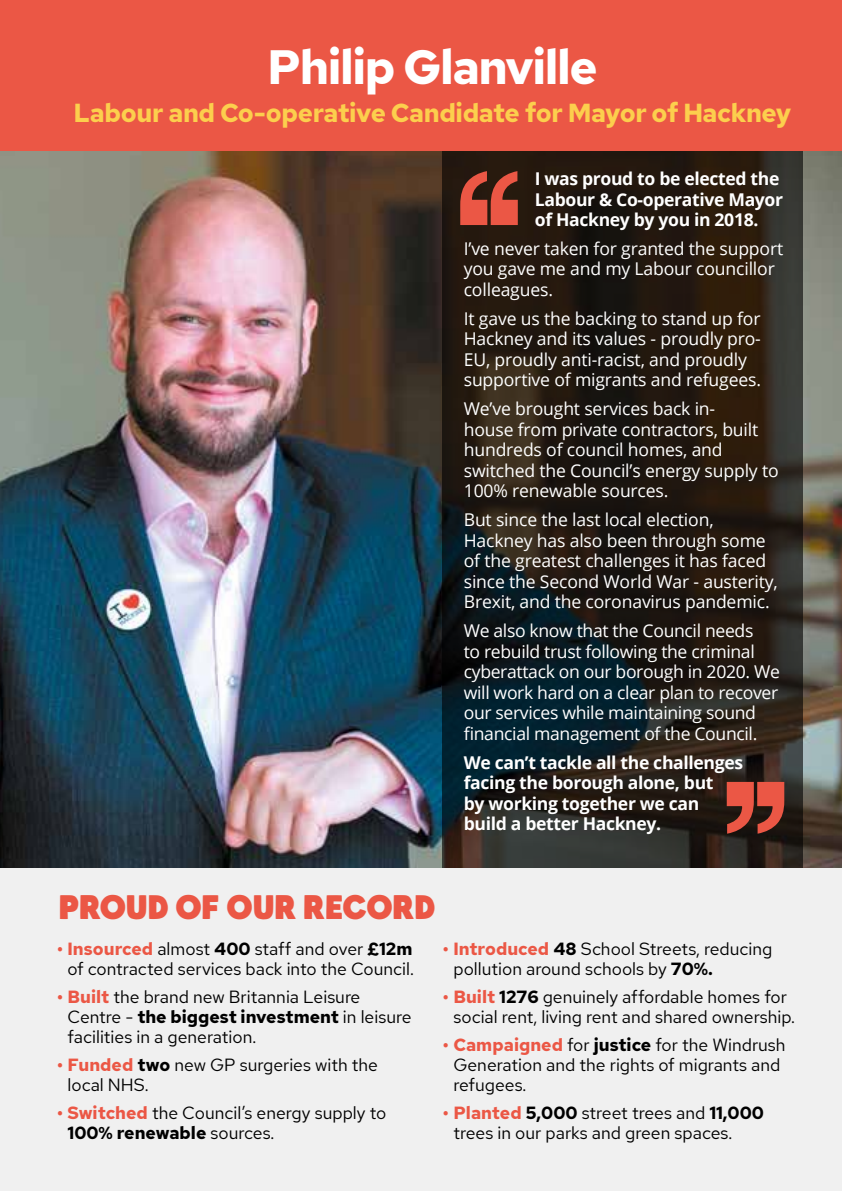
<style>
.page{position:relative;width:842px;height:1191px;background:#fff}
.page>*{position:absolute;margin:0;border:0;box-sizing:border-box;transform-origin:0 0}
.t1{font:700 48px "Red Hat Text";letter-spacing:-.03em;color:#fff}
.t2{font:34px "Crunold";color:#eb5745}
.t3{font:700 26px "Red Hat Text";letter-spacing:-.015em;color:#fccf4d}
.t4{font:17.6px/20.6px "Open Sans";letter-spacing:-.01em;color:#fff}
.t5{font:17.6px/20px "Red Hat Text";color:#000}
.t6{font:700 17.6px/20.6px "Open Sans";letter-spacing:-.02em;color:#fff}
.s1{font-weight:700;color:#eb5745}
.s2{font-weight:700}
</style>
<div class="page">
<img style="left:0;top:150px;width:842px;height:719px">
<svg style="left:442px;top:150px;width:360px;height:719px;background:#211d18"></svg>
<div style="left:0;top:0;width:842px;height:150px;background:#eb5745"></div>
<svg style="left:460px;top:171px;width:58px;height:54px;background:#a84232"></svg>
<svg style="left:727px;top:782px;width:57px;height:51px;background:#a94233"></svg>
<div style="left:0;top:869px;width:842px;height:322px;background:#f0f0f0"></div>
<h1 class="t1" style="left:267px;top:35px;width:332px">Philip Glanville</h1>
<h3 class="t3" style="left:74px;top:96px;width:719px">Labour and Co-operative Candidate for Mayor of Hackney</h3>
<p class="t6" style="left:535px;top:168px;width:250px">I was proud to be elected the<br>Labour &amp; Co-operative Mayor of Hackney by you in 2018.</p>
<p class="t4" style="left:464px;top:238px;width:321px">I’ve never taken for granted the support you gave me and my Labour councillor colleagues.</p>
<p class="t4" style="left:464px;top:307px;width:299px">It gave us the backing to stand up for Hackney and its values - proudly pro-EU, proudly anti-racist, and proudly supportive of migrants and refugees.</p>
<p class="t4" style="left:464px;top:398px;width:316px">We’ve brought services back in-<br>house from private contractors, built hundreds of council homes, and switched the Council’s energy supply to 100% renewable sources.</p>
<p class="t4" style="left:464px;top:509px;width:316px">But since the last local election, Hackney has also been through some of the greatest challenges it has faced since the Second World War - austerity, Brexit, and the coronavirus pandemic.</p>
<p class="t4" style="left:464px;top:620px;width:318px">We also know that the Council needs<br>to rebuild trust following the criminal cyberattack on our borough in 2020. We will work hard on a clear plan to recover our services while maintaining sound financial management of the Council.</p>
<p class="t6" style="left:464px;top:751px;width:281px">We can’t tackle all the challenges facing the borough alone, but<br>by working together we can build a better Hackney.</p>
<h2 class="t2" style="left:60px;top:885px;width:378px">PROUD OF OUR RECORD</h2>
<p class="t5" style="left:57px;top:938px;width:359px;text-align:right"><span class="s1">• Insourced</span> almost <span class="s2">400</span> staff and over <span class="s2">£12m </span>of contracted services back into the Council.</p>
<p class="t5" style="left:68px;top:986px;width:345px;text-indent:-11px"><span class="s1">• Built</span> the brand new Britannia Leisure<br>Centre - <span class="s2">the biggest investment</span> in leisure facilities in a generation.</p>
<p class="t5" style="left:68px;top:1054px;width:312px;text-indent:-11px"><span class="s1">• Funded</span> <span class="s2">two</span> new GP surgeries with the local NHS.</p>
<p class="t5" style="left:68px;top:1102px;width:320px;text-indent:-11px"><span class="s1">• Switched</span> the Council’s energy supply to<br><span class="s2">100% renewable</span> sources.</p>
<p class="t5" style="left:453px;top:938px;width:320px;text-indent:-11px"><span class="s1">• Introduced</span> <span class="s2">48</span> School Streets, reducing pollution around schools by <span class="s2">70%.</span></p>
<p class="t5" style="left:453px;top:986px;width:343px;text-indent:-11px"><span class="s1">• Built</span> <span class="s2">1276</span> genuinely affordable homes for social rent, living rent and shared ownership.</p>
<p class="t5" style="left:453px;top:1034px;width:334px;text-indent:-11px"><span class="s1">• Campaigned</span> for <span class="s2">justice</span> for the Windrush<br>Generation and the rights of migrants and refugees.</p>
<p class="t5" style="left:453px;top:1102px;width:312px;text-indent:-11px"><span class="s1">• Planted</span> <span class="s2">5,000</span> street trees and <span class="s2">11,000 </span>trees in our parks and green spaces.</p>
</div>
